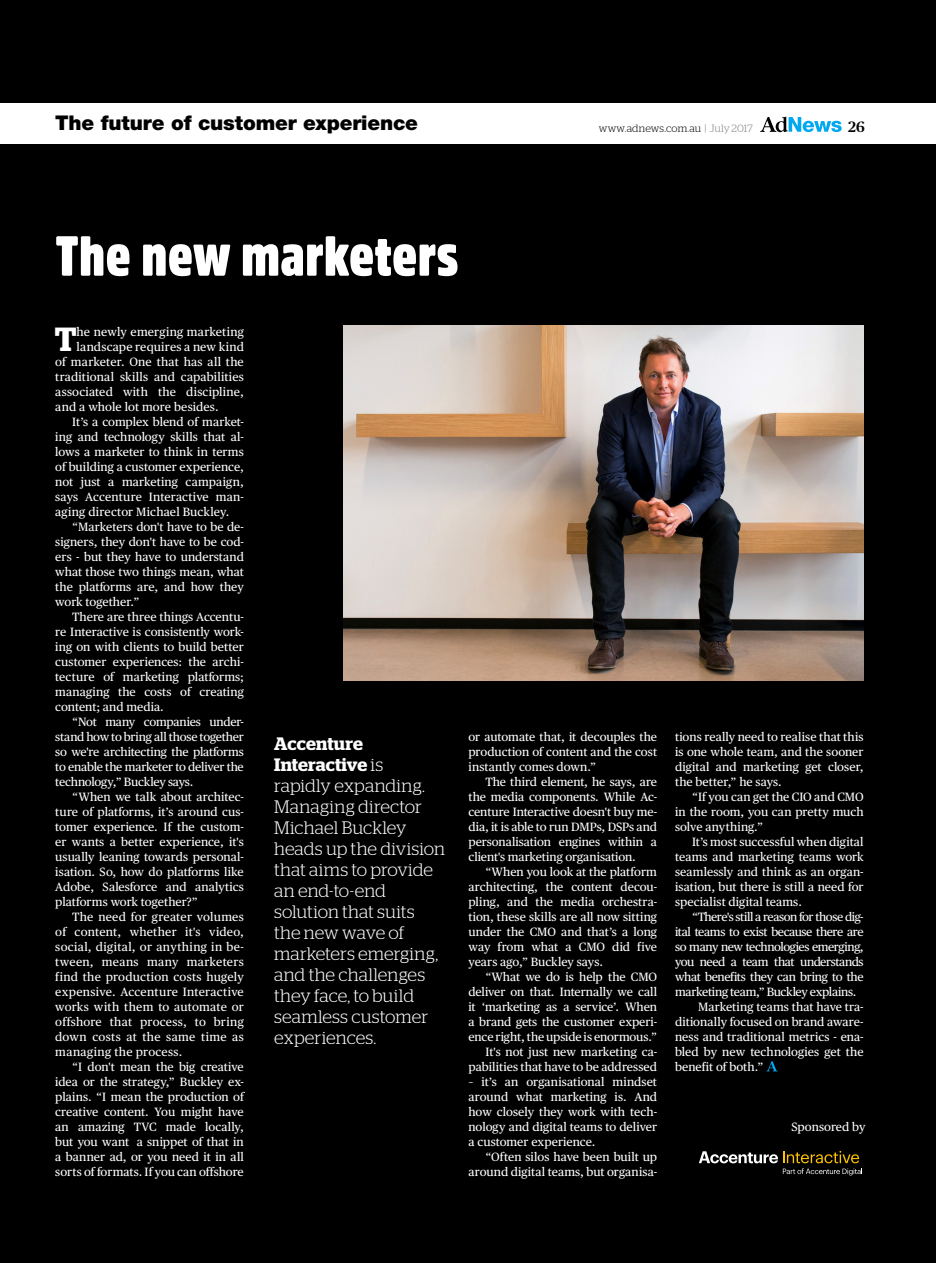
<style>
.page{position:relative;width:936px;height:1263px;background:#fff}
.page>*{position:absolute;margin:0;border:0;box-sizing:border-box;transform-origin:0 0}
.Head{font:900 55.8px "Amsi Pro Cond";letter-spacing:.01em;color:#fff}
.Dropcap{font:600 33.45px "Stag";color:#fff}
.Strap{font:900 20.25px "Helvetica Neue LT Std";letter-spacing:-.01em;color:#000}
.Intro{font:300 18px/21px "Stag";letter-spacing:.005em;color:#fff}
.folio{font:500 15px "Publico Headline";color:#000}
.Body{font:12px/15px "Publico Text";color:#fff;text-align:justify}
.Dropcap-2{font:12px "Publico Text";letter-spacing:.015em;color:#fff}
.folio-2{font:300 10.5px "Stag";letter-spacing:.005em;color:#000}
.s1{color:#818386}
.s2{font-weight:600}
</style>
<div class="page">
<div style="left:0;top:0;width:935px;height:1263px;background:#000"></div>
<div style="left:0;top:103px;width:935px;height:41px;background:#fff"></div>
<svg style="left:766px;top:1061px;width:11px;height:10px"></svg>
<img style="left:343px;top:325px;width:520px;height:355px">
<svg style="left:699px;top:1151px;width:163px;height:24px"></svg>
<svg style="left:760px;top:117px;width:81px;height:15px"></svg>
<p class="Strap" style="left:55px;top:111px;width:364px">The future of customer experience</p>
<p class="folio-2" style="left:598px;top:123px;width:155px">www.adnews.com.au <span class="s1">| July 2017</span></p>
<p class="folio" style="left:848px;top:116px;width:18px">26</p>
<p class="Head" style="left:55px;top:218px;width:404px">The new marketers</p>
<p class="Dropcap" style="left:55px;top:320px;width:23px">T</p>
<p class="Dropcap-2" style="left:77px;top:323px;width:169px">he newly emerging marketing</p>
<p class="Dropcap-2" style="left:77px;top:338px;width:169px">landscape requires a new kind</p>
<p class="Dropcap-2" style="left:55px;top:353px;width:190px">of marketer. One that has all the</p>
<p class="Dropcap-2" style="left:55px;top:368px;width:190px">traditional skills and capabilities</p>
<p class="Dropcap-2" style="left:55px;top:383px;width:190px">associated with the discipline,</p>
<p class="Dropcap-2" style="left:55px;top:398px;width:165px">and a whole lot more besides.</p>
<p class="Body" style="left:55px;top:414px;width:190px;text-indent:17px">It’s a complex blend of market&shy;ing and technology skills that al&shy;lows a marketer to think in terms of building a customer experience, not just a marketing campaign, says Accenture Interactive man&shy;aging director Michael Buckley.</p>
<p class="Body" style="left:55px;top:519px;width:190px;text-indent:17px">“Marketers don't have to be de&shy;signers, they don't have to be cod&shy;ers - but they have to understand what those two things mean, what the platforms are, and how they work together.”</p>
<p class="Body" style="left:55px;top:609px;width:190px;text-indent:17px">There are three things Accentu&shy;re Interactive is consistently work&shy;ing on with clients to build better customer experiences: the archi&shy;tecture of marketing platforms; managing the costs of creating content; and media.</p>
<p class="Body" style="left:55px;top:714px;width:190px;text-indent:17px">“Not many companies under&shy;stand how to bring all those together so we're architecting the platforms to enable the marketer to deliver the technology,” Buckley says.</p>
<p class="Body" style="left:55px;top:789px;width:190px;text-indent:17px">“When we talk about architec&shy;ture of platforms, it’s around cus&shy;tomer experience. If the custom&shy;er wants a better experience, it's usually leaning towards personal&shy;isation. So, how do platforms like Adobe, Salesforce and analytics platforms work together?”</p>
<p class="Body" style="left:55px;top:909px;width:190px;text-indent:17px">The need for greater volumes of content, whether it's video, social, digital, or anything in be&shy;tween, means many marketers find the production costs hugely expensive. Accenture Interactive works with them to automate or offshore that process, to bring down costs at the same time as managing the process.</p>
<p class="Body" style="left:55px;top:1059px;width:190px;text-indent:17px">“I don't mean the big creative idea or the strategy,” Buckley ex&shy;plains. “I mean the production of creative content. You might have an amazing TVC made locally, but you want a snippet of that in a banner ad, or you need it in all sorts of formats. If you can offshore</p>
<p class="Intro" style="left:274px;top:733px;width:172px"><span class="s2">Accenture<br>Interactive</span> is<br>rapidly expanding.<br>Managing director<br>Michael Buckley heads up the division that aims to provide an end-to-end solution that suits the new wave of marketers emerging, and the challenges they face, to build seamless customer experiences.</p>
<p class="Body" style="left:468px;top:729px;width:190px">or automate that, it decouples the production of content and the cost instantly comes down.”</p>
<p class="Body" style="left:468px;top:774px;width:190px;text-indent:17px">The third element, he says, are the media components. While Ac&shy;centure Interactive doesn't buy me&shy;dia, it is able to run DMPs, DSPs and personalisation engines within a client's marketing organisation.</p>
<p class="Body" style="left:468px;top:864px;width:190px;text-indent:17px">“When you look at the platform architecting, the content decou&shy;pling, and the media orchestra&shy;tion, these skills are all now sitting under the CMO and that’s a long way from what a CMO did five years ago,” Buckley says.</p>
<p class="Body" style="left:468px;top:969px;width:190px;text-indent:17px">“What we do is help the CMO deliver on that. Internally we call it ‘marketing as a service’. When a brand gets the customer experi&shy;ence right, the upside is enormous.”</p>
<p class="Body" style="left:468px;top:1044px;width:190px;text-align:right">It's not just new marketing ca&shy;pabilities that have to be addressed</p>
<p class="Body" style="left:468px;top:1074px;width:190px">– it’s an organisational mindset around what marketing is. And how closely they work with tech&shy;nology and digital teams to deliver a customer experience.</p>
<p class="Body" style="left:468px;top:1149px;width:190px;text-align:right">“Often silos have been built up around digital teams, but organisa-</p>
<p class="Body" style="left:675px;top:729px;width:190px">tions really need to realise that this is one whole team, and the sooner digital and marketing get closer, the better,” he says.</p>
<p class="Body" style="left:675px;top:789px;width:190px;text-indent:17px">“If you can get the CIO and CMO in the room, you can pretty much solve anything.”</p>
<p class="Body" style="left:675px;top:834px;width:190px;text-indent:17px">It’s most successful when digital teams and marketing teams work seamlessly and think as an organ&shy;isation, but there is still a need for specialist digital teams.</p>
<p class="Body" style="left:675px;top:909px;width:190px;text-indent:17px">“There's still a reason for those dig&shy;ital teams to exist because there are so many new technologies emerging, you need a team that understands what benefits they can bring to the marketing team,” Buckley explains.</p>
<p class="Body" style="left:675px;top:999px;width:190px;text-indent:23px">Marketing teams that have tra&shy;ditionally focused on brand aware&shy;ness and traditional metrics - ena&shy;bled by new technologies get the benefit of both.”</p>
<p class="Body" style="left:791px;top:1119px;width:76px">Sponsored by</p>
</div>
